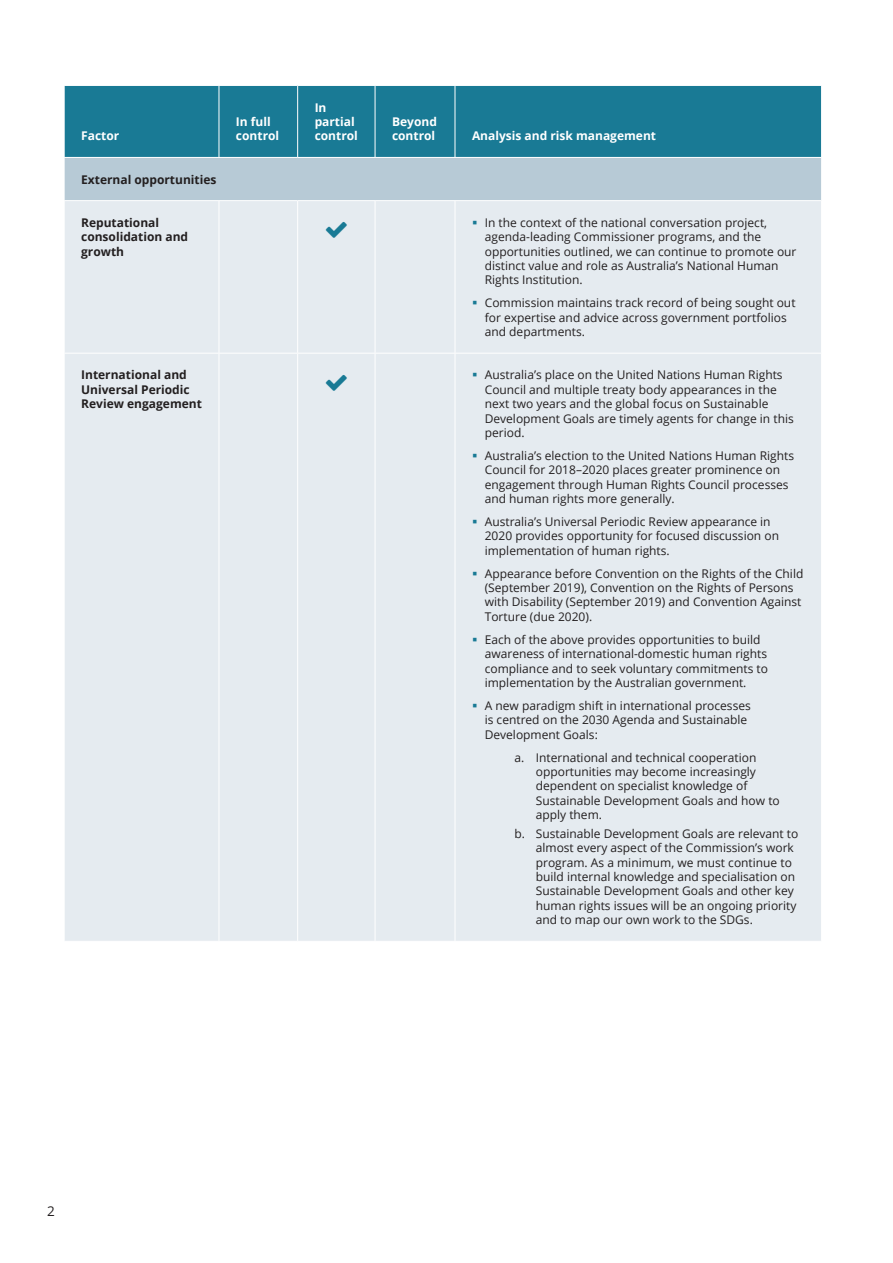
<style>
.page{position:relative;width:893px;height:1263px;background:#fff}
.page>*{position:absolute;margin:0;border:0;box-sizing:border-box;transform-origin:0 0}
.t1{font:13.5px "Open Sans";color:#231f20}
.Tablet_Bullets_8pt_R{font:12px/14.4px "Open Sans";color:#231f20}
.Table_Heading_Black{font:700 12px/14.4px "Open Sans";color:#231f20}
.Table_Heading_White{font:700 12px/14.4px "Open Sans";color:#fff}
</style>
<div class="page">
<div style="left:65px;top:86px;width:756px;height:71px;background:#197a95"></div>
<div style="left:64px;top:157px;width:758px;height:44px;background:#b7cad6"></div>
<div style="left:65px;top:201px;width:756px;height:740px;background:#e5ebf0"></div>
<hr style="left:219px;top:86px;width:1px;height:71px;background:#fff">
<hr style="left:297px;top:86px;width:1px;height:71px;background:#fff">
<hr style="left:375px;top:86px;width:1px;height:71px;background:#fff">
<hr style="left:455px;top:86px;width:1px;height:71px;background:#fff">
<hr style="left:64px;top:157px;width:155px;height:1px;background:#fff">
<hr style="left:64px;top:158px;width:1px;height:42px;background:#fff">
<hr style="left:219px;top:157px;width:79px;height:1px;background:#fff">
<hr style="left:298px;top:157px;width:77px;height:1px;background:#fff">
<hr style="left:375px;top:157px;width:80px;height:1px;background:#fff">
<hr style="left:455px;top:157px;width:367px;height:1px;background:#fff">
<hr style="left:821px;top:158px;width:1px;height:42px;background:#fff">
<hr style="left:64px;top:200px;width:155px;height:1px;background:#fff">
<hr style="left:219px;top:200px;width:79px;height:1px;background:#fff">
<hr style="left:219px;top:201px;width:1px;height:152px;background:#fff">
<hr style="left:298px;top:200px;width:77px;height:1px;background:#fff">
<hr style="left:297px;top:201px;width:1px;height:152px;background:#fff">
<hr style="left:375px;top:200px;width:80px;height:1px;background:#fff">
<hr style="left:375px;top:201px;width:1px;height:152px;background:#fff">
<hr style="left:455px;top:200px;width:367px;height:1px;background:#fff">
<hr style="left:455px;top:201px;width:1px;height:152px;background:#fff">
<hr style="left:64px;top:353px;width:155px;height:1px;background:#fff">
<hr style="left:219px;top:353px;width:79px;height:1px;background:#fff">
<hr style="left:219px;top:353px;width:1px;height:588px;background:#fff">
<hr style="left:298px;top:353px;width:77px;height:1px;background:#fff">
<hr style="left:297px;top:353px;width:1px;height:588px;background:#fff">
<hr style="left:375px;top:353px;width:80px;height:1px;background:#fff">
<hr style="left:375px;top:353px;width:1px;height:588px;background:#fff">
<hr style="left:455px;top:353px;width:367px;height:1px;background:#fff">
<hr style="left:455px;top:353px;width:1px;height:588px;background:#fff">
<svg style="left:326px;top:222px;width:21px;height:16px"></svg>
<svg style="left:473px;top:301px;width:3px;height:4px"></svg>
<svg style="left:326px;top:374px;width:21px;height:16px"></svg>
<svg style="left:473px;top:373px;width:3px;height:4px"></svg>
<svg style="left:473px;top:571px;width:3px;height:4px"></svg>
<p class="Table_Heading_White" style="left:81px;top:129px;width:40px">Factor</p>
<p class="Table_Heading_White" style="left:236px;top:114px;width:45px">In full control</p>
<p class="Table_Heading_White" style="left:315px;top:100px;width:45px">In partial control</p>
<p class="Table_Heading_White" style="left:392px;top:114px;width:46px">Beyond control</p>
<p class="Table_Heading_White" style="left:472px;top:129px;width:186px">Analysis and risk management</p>
<p class="Table_Heading_Black" style="left:81px;top:172px;width:137px">External opportunities</p>
<p class="Table_Heading_Black" style="left:81px;top:215px;width:109px">Reputational consolidation and growth</p>
<p class="Tablet_Bullets_8pt_R" style="left:485px;top:215px;width:313px">In the context of the national conversation project, agenda-leading Commissioner programs, and the opportunities outlined, we can continue to promote our distinct value and role as Australia’s National Human Rights Institution.</p>
<p class="Tablet_Bullets_8pt_R" style="left:485px;top:295px;width:312px">Commission maintains track record of being sought out for expertise and advice across government portfolios and departments.</p>
<p class="Table_Heading_Black" style="left:81px;top:367px;width:122px">International and<br>Universal Periodic<br>Review engagement</p>
<p class="Tablet_Bullets_8pt_R" style="left:485px;top:367px;width:310px">Australia’s place on the United Nations Human Rights Council and multiple treaty body appearances in the next two years and the global focus on Sustainable Development Goals are timely agents for change in this period.</p>
<p class="Tablet_Bullets_8pt_R" style="left:485px;top:448px;width:311px">Australia’s election to the United Nations Human Rights Council for 2018–2020 places greater prominence on engagement through Human Rights Council processes and human rights more generally.</p>
<p class="Tablet_Bullets_8pt_R" style="left:485px;top:514px;width:296px">Australia’s Universal Periodic Review appearance in<br>2020 provides opportunity for focused discussion on implementation of human rights.</p>
<p class="Tablet_Bullets_8pt_R" style="left:485px;top:566px;width:320px">Appearance before Convention on the Rights of the Child (September 2019), Convention on the Rights of Persons with Disability (September 2019) and Convention Against Torture (due 2020).</p>
<p class="Tablet_Bullets_8pt_R" style="left:485px;top:632px;width:285px">Each of the above provides opportunities to build awareness of international-domestic human rights compliance and to seek voluntary commitments to implementation by the Australian government.</p>
<p class="Tablet_Bullets_8pt_R" style="left:485px;top:698px;width:268px">A new paradigm shift in international processes is centred on the 2030 Agenda and Sustainable<br>Development Goals:</p>
<p class="Tablet_Bullets_8pt_R" style="left:536px;top:750px;width:245px;text-indent:-21px">a. International and technical cooperation opportunities may become increasingly dependent on specialist knowledge of Sustainable Development Goals and how to apply them.</p>
<p class="Tablet_Bullets_8pt_R" style="left:536px;top:826px;width:264px;text-indent:-21px">b. Sustainable Development Goals are relevant to almost every aspect of the Commission’s work program. As a minimum, we must continue to build internal knowledge and specialisation on Sustainable Development Goals and other key human rights issues will be an ongoing priority and to map our own work to the SDGs.</p>
<p class="t1" style="left:47px;top:1202px;width:9px">2</p>
</div>
